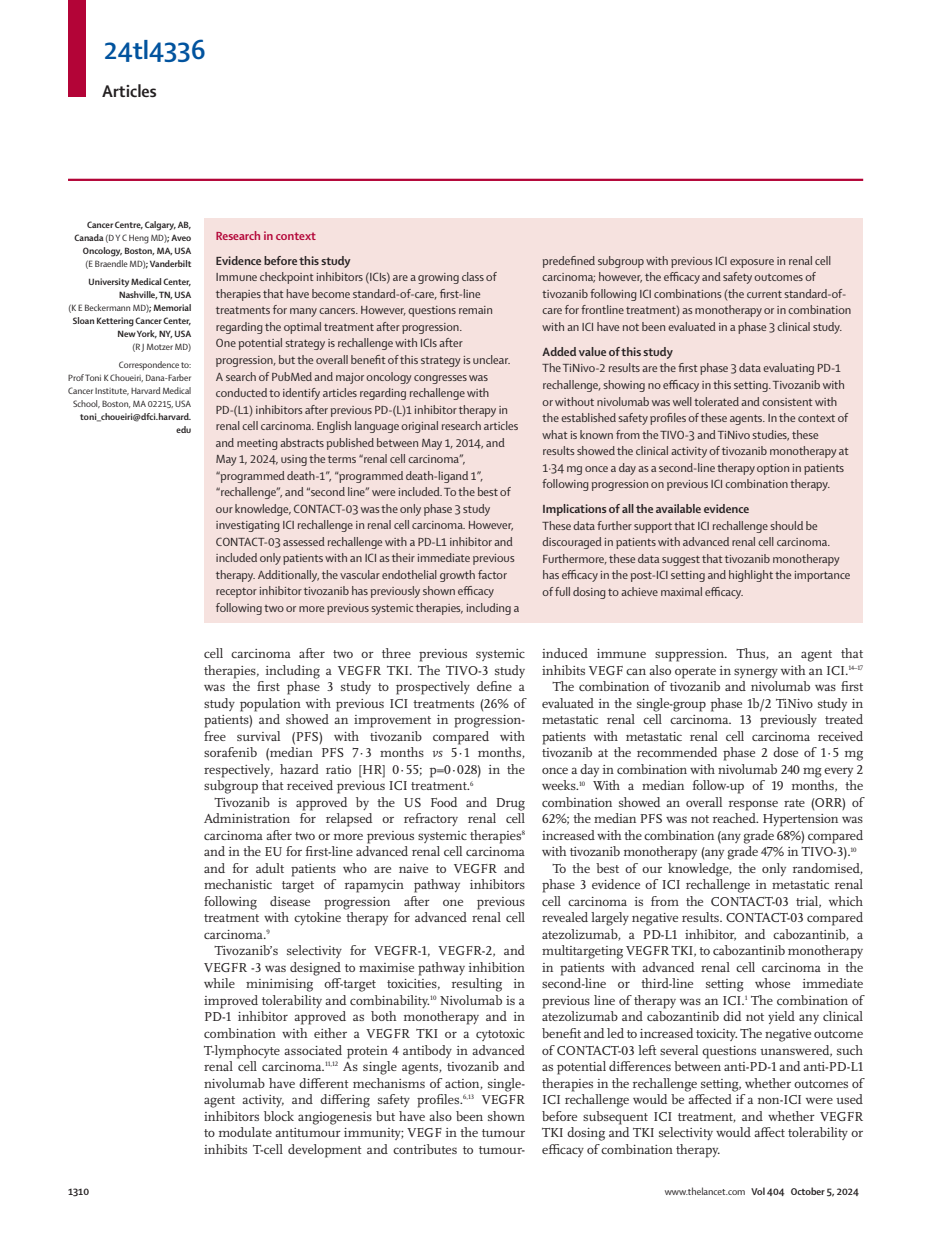
<style>
.page{position:relative;width:944px;height:1251px;background:#fff}
.page>*{position:absolute;margin:0;border:0;box-sizing:border-box;transform-origin:0 0}
.t1{font:700 27px "Shaker 2 Lancet";color:#01539e}
.t2{font:700 18px "Shaker 2 Lancet";color:#231f20}
.t3{font:13.5px/16.5px "Scala Lancet Pro";letter-spacing:-.005em;color:#231f20;text-align:justify}
.t4{font:12.75px/16.5px "Shaker 2 Lancet";color:#231f20}
.t5{font:700 12.75px "Shaker 2 Lancet";color:#231f20}
.t6{font:700 12.75px "Shaker 2 Lancet";color:#b30437}
.t7{font:700 10.5px "Shaker 2 Lancet";color:#231f20}
.t8{font:700 9.75px/13px "Shaker 2 Lancet";color:#231f20;text-align:right}
.t9{font:9.75px/13px "Shaker 2 Lancet";color:#231f20;text-align:right}
.s1{font-weight:400}
.s2{font-style:italic}
</style>
<div class="page">
<div style="left:68px;top:0;width:17px;height:97px;background:#b30437"></div>
<hr style="left:68px;top:179px;width:795px;height:2px;background:#b30437">
<div style="left:205px;top:219px;width:658px;height:404px;background:#f6e2df"></div>
<h1 class="t1" style="left:104px;top:33px;width:103px">24tl4336</h1>
<h2 class="t2" style="left:102px;top:79px;width:56px">Articles</h2>
<p class="t8" style="left:75px;top:218px;width:118px">Cancer Centre, Calgary, AB,<br>Canada <span class="s1">(D Y C Heng MD)</span>; Aveo<br>Oncology, Boston, MA, USA <span class="s1">(E Braendle MD)</span>; Vanderbilt</p>
<p class="t8" style="left:68px;top:274px;width:124px">University Medical Center,<br>Nashville, TN, USA<br><span class="s1">(K E Beckermann MD)</span>; Memorial<br>Sloan Kettering Cancer Center,<br>New York, NY, USA</p>
<p class="t9" style="left:119px;top:338px;width:74px;line-height:17.4px">(R J Motzer MD)<br>Correspondence to:</p>
<p class="t9" style="left:68px;top:370px;width:125px;text-align:center">Prof Toni K Choueiri, Dana-Farber<br>Cancer Institute, Harvard Medical<br>School, Boston, MA 02215, USA</p>
<p class="t8" style="left:80px;top:410px;width:113px">toni_choueiri@dfci.harvard. edu</p>
<p class="t6" style="left:216px;top:227px;width:102px">Research in context</p>
<p class="t5" style="left:216px;top:252px;width:136px">Evidence before this study</p>
<p class="t4" style="left:216px;top:268px;width:305px">Immune checkpoint inhibitors (ICIs) are a growing class of therapies that have become standard-of-care, first-line treatments for many cancers. However, questions remain regarding the optimal treatment after progression.<br>One potential strategy is rechallenge with ICIs after progression, but the overall benefit of this strategy is unclear.<br>A search of PubMed and major oncology congresses was conducted to identify articles regarding rechallenge with PD-(L1) inhibitors after previous PD-(L)1 inhibitor therapy in renal cell carcinoma. English language original research articles and meeting abstracts published between May 1, 2014, and May 1, 2024, using the terms “renal cell carcinoma”, “programmed death-1”, “programmed death-ligand 1”, “rechallenge”, and “second line” were included. To the best of our knowledge, CONTACT-03 was the only phase 3 study investigating ICI rechallenge in renal cell carcinoma. However, CONTACT-03 assessed rechallenge with a PD-L1 inhibitor and included only patients with an ICI as their immediate previous therapy. Additionally, the vascular endothelial growth factor receptor inhibitor tivozanib has previously shown efficacy following two or more previous systemic therapies, including a</p>
<p class="t3" style="left:204px;top:645px;width:323px">cell carcinoma after two or three previous systemic therapies, including a VEGFR TKI. The TIVO-3 study was the first phase 3 study to prospectively define a study population with previous ICI treatments (26% of patients) and showed an improvement in progression&shy;free survival (PFS) with tivozanib compared with sorafenib (median PFS 7·3 months <span class="s2">vs</span> 5·1 months, respectively, hazard ratio [HR] 0·55; p=0·028) in the subgroup that received previous ICI treatment.<sup>6</sup></p>
<p class="t3" style="left:204px;top:794px;width:323px;text-indent:11px">Tivozanib is approved by the US Food and Drug Administration for relapsed or refractory renal cell carcinoma after two or more previous systemic therapies<sup>8 </sup>and in the EU for first-line advanced renal cell carcinoma and for adult patients who are naive to VEGFR and mechanistic target of rapamycin pathway inhibitors following disease progression after one previous treatment with cytokine therapy for advanced renal cell carcinoma.<sup>9</sup></p>
<p class="t3" style="left:204px;top:942px;width:323px;text-indent:11px">Tivozanib’s selectivity for VEGFR-1, VEGFR-2, and VEGFR -3 was designed to maximise pathway inhibition while minimising off-target toxicities, resulting in improved tolerability and combinability.<sup>10</sup> Nivolumab is a PD-1 inhibitor approved as both monotherapy and in combination with either a VEGFR TKI or a cytotoxic T-lymphocyte associated protein 4 antibody in advanced renal cell carcinoma.<sup>11,12</sup> As single agents, tivozanib and nivolumab have different mechanisms of action, single&shy;agent activity, and differing safety profiles.<sup>6,13</sup> VEGFR inhibitors block angiogenesis but have also been shown to modulate antitumour immunity; VEGF in the tumour inhibits T-cell development and contributes to tumour-</p>
<p class="t4" style="left:543px;top:252px;width:310px">predefined subgroup with previous ICI exposure in renal cell carcinoma; however, the efficacy and safety outcomes of tivozanib following ICI combinations (the current standard-of&shy;care for frontline treatment) as monotherapy or in combination with an ICI have not been evaluated in a phase 3 clinical study.</p>
<p class="t5" style="left:543px;top:343px;width:132px">Added value of this study</p>
<p class="t4" style="left:543px;top:359px;width:308px">The TiNivo-2 results are the first phase 3 data evaluating PD-1 rechallenge, showing no efficacy in this setting. Tivozanib with or without nivolumab was well tolerated and consistent with the established safety profiles of these agents. In the context of what is known from the TIVO-3 and TiNivo studies, these results showed the clinical activity of tivozanib monotherapy at 1·34 mg once a day as a second-line therapy option in patients following progression on previous ICI combination therapy.</p>
<p class="t5" style="left:543px;top:500px;width:208px">Implications of all the available evidence</p>
<p class="t4" style="left:543px;top:516px;width:309px">These data further support that ICI rechallenge should be discouraged in patients with advanced renal cell carcinoma.<br>Furthermore, these data suggest that tivozanib monotherapy has efficacy in the post-ICI setting and highlight the importance of full dosing to achieve maximal efficacy.</p>
<p class="t3" style="left:542px;top:645px;width:323px">induced immune suppression. Thus, an agent that</p>
<p class="t3" style="left:542px;top:662px;width:323px">inhibits VEGF can also operate in synergy with an ICI.<sup>14–17</sup></p>
<p class="t3" style="left:553px;top:678px;width:312px">The combination of tivozanib and nivolumab was first</p>
<p class="t3" style="left:542px;top:695px;width:323px">evaluated in the single-group phase 1b/2 TiNivo study in</p>
<p class="t3" style="left:542px;top:711px;width:323px">metastatic renal cell carcinoma. 13 previously treated</p>
<p class="t3" style="left:542px;top:728px;width:323px">patients with metastatic renal cell carcinoma received</p>
<p class="t3" style="left:542px;top:744px;width:323px">tivozanib at the recommended phase 2 dose of 1·5 mg</p>
<p class="t3" style="left:542px;top:761px;width:323px">once a day in combination with nivolumab 240 mg every 2</p>
<p class="t3" style="left:542px;top:777px;width:323px">weeks.<sup>10</sup> With a median follow-up of 19 months, the</p>
<p class="t3" style="left:542px;top:794px;width:323px">combination showed an overall response rate (ORR) of</p>
<p class="t3" style="left:542px;top:810px;width:322px">62%; the median PFS was not reached. Hypertension was</p>
<p class="t3" style="left:542px;top:827px;width:323px">increased with the combination (any grade 68%) compared</p>
<p class="t3" style="left:542px;top:843px;width:316px">with tivozanib monotherapy (any grade 47% in TIVO-3).<sup>10</sup></p>
<p class="t3" style="left:553px;top:860px;width:312px">To the best of our knowledge, the only randomised,</p>
<p class="t3" style="left:542px;top:876px;width:323px">phase 3 evidence of ICI rechallenge in metastatic renal</p>
<p class="t3" style="left:542px;top:893px;width:322px">cell carcinoma is from the CONTACT-03 trial, which</p>
<p class="t3" style="left:542px;top:909px;width:323px">revealed largely negative results. CONTACT-03 compared</p>
<p class="t3" style="left:542px;top:926px;width:323px">atezolizumab, a PD-L1 inhibitor, and cabozantinib, a</p>
<p class="t3" style="left:542px;top:942px;width:323px">multitargeting VEGFR TKI, to cabozantinib monotherapy</p>
<p class="t3" style="left:542px;top:959px;width:323px">in patients with advanced renal cell carcinoma in the</p>
<p class="t3" style="left:542px;top:975px;width:323px">second-line or third-line setting whose immediate</p>
<p class="t3" style="left:542px;top:992px;width:323px">previous line of therapy was an ICI.<sup>1</sup> The combination of</p>
<p class="t3" style="left:542px;top:1008px;width:323px">atezolizumab and cabozantinib did not yield any clinical</p>
<p class="t3" style="left:542px;top:1025px;width:323px">benefit and led to increased toxicity. The negative outcome</p>
<p class="t3" style="left:542px;top:1041px;width:323px">of CONTACT-03 left several questions unanswered, such</p>
<p class="t3" style="left:542px;top:1058px;width:323px">as potential differences between anti-PD-1 and anti-PD-L1</p>
<p class="t3" style="left:542px;top:1074px;width:323px">therapies in the rechallenge setting, whether outcomes of</p>
<p class="t3" style="left:542px;top:1091px;width:322px">ICI rechallenge would be affected if a non-ICI were used</p>
<p class="t3" style="left:542px;top:1107px;width:323px">before subsequent ICI treatment, and whether VEGFR</p>
<p class="t3" style="left:542px;top:1124px;width:323px">TKI dosing and TKI selectivity would affect tolerability or</p>
<p class="t3" style="left:542px;top:1140px;width:180px">efficacy of combination therapy.</p>
<p class="t7" style="left:68px;top:1184px;width:23px">1310</p>
<p class="t7" style="left:665px;top:1184px;width:196px"><span class="s1">www.thelancet.com</span> Vol 404 October 5, 2024</p>
</div>
